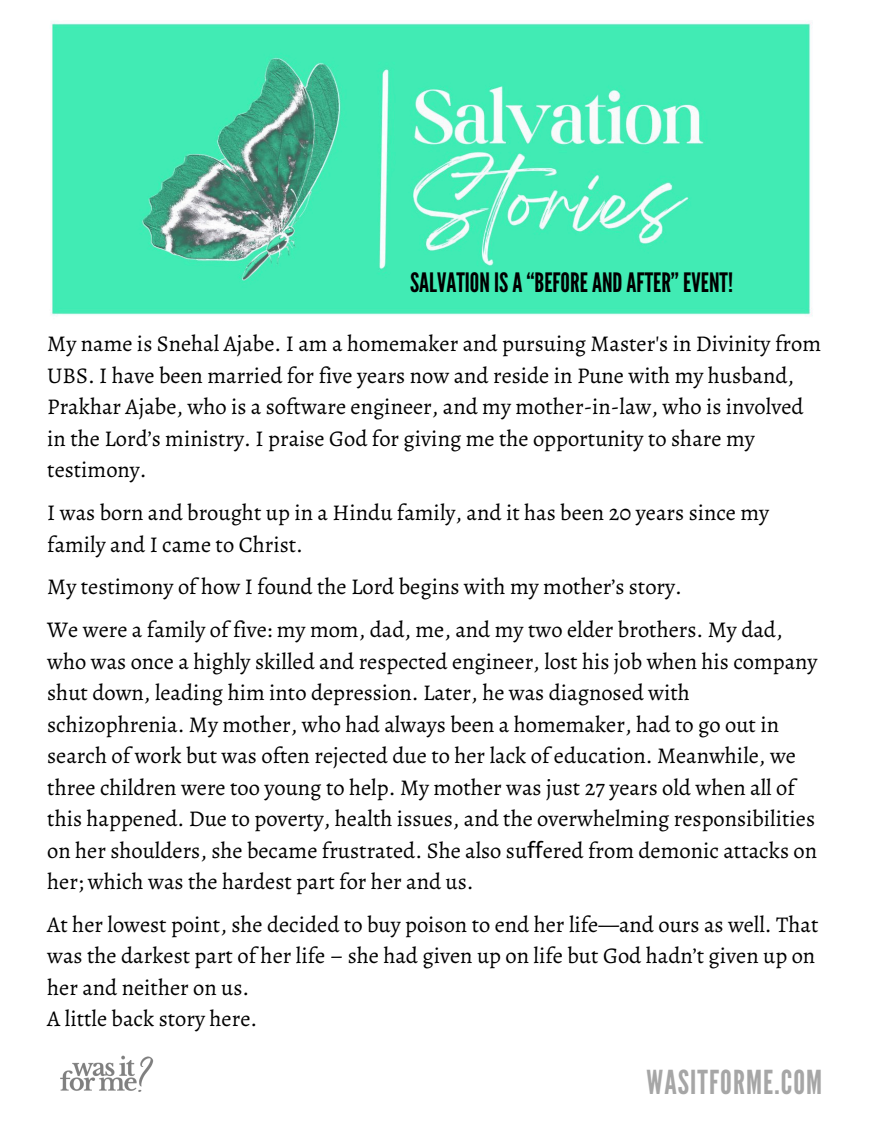
<style>
.page{position:relative;width:870px;height:1125px;background:#fff}
.page>*{position:absolute;margin:0;border:0;box-sizing:border-box;transform-origin:0 0}
.t1{font:33px "League Gothic";letter-spacing:.035em;color:#a6a6a6}
.t2{font:26.7px "League Gothic";color:#000}
.t3{font:22.5px/31.5px "Alegreya";color:#000}
.s1{font-family:"Noto Sans"}
</style>
<div class="page">
<img style="left:50px;top:21px;width:763px;height:295px">
<img style="left:60px;top:1055px;width:94px;height:37px">
<p class="t2" style="left:410px;top:267px;width:324px">SALVATIONISA“BEFOREANDAFTER” EVENT!</p>
<p class="t3" style="left:47px;top:328px;width:775px">My name is Snehal Ajabe. I am a homemaker and pursuing Master's in Divinity from UBS. I have been married for five years now and reside in Pune with my husband, Prakhar Ajabe, who is a software engineer, and my mother-in-law, who is involved in the Lord’s ministry. I praise God for giving me the opportunity to share my testimony.</p>
<h2 class="t3" style="left:47px;top:497px;width:723px">I was born and brought up in a Hindu family, and it has been 20 years since my family and I came to Christ.</h2>
<p class="t3" style="left:47px;top:571px;width:636px">My testimony of how I found the Lord begins with my mother’s story.</p>
<p class="t3" style="left:47px;top:614px;width:771px">We were a family of five: my mom, dad, me, and my two elder brothers. My dad, who was once a highly skilled and respected engineer, lost his job when his company shut down, leading him into depression. Later, he was diagnosed with schizophrenia. My mother, who had always been a homemaker, had to go out in search of work but was often rejected due to her lack of education. Meanwhile, we three children were too young to help. My mother was just 27 years old when all of this happened. Due to poverty, health issues, and the overwhelming responsibilities on her shoulders, she became frustrated. She also su<span class="s1">ff</span>ered from demonic attacks on her; which was the hardest part for her and us.</p>
<p class="t3" style="left:47px;top:909px;width:772px">At her lowest point, she decided to buy poison to end her life—and ours as well. That was the darkest part of her life – she had given up on life but God hadn’t given up on her and neither on us.</p>
<p class="t3" style="left:47px;top:1003px;width:211px">A little back story here.</p>
<p class="t1" style="left:646px;top:1063px;width:177px">WASITFORME.COM</p>
</div>
